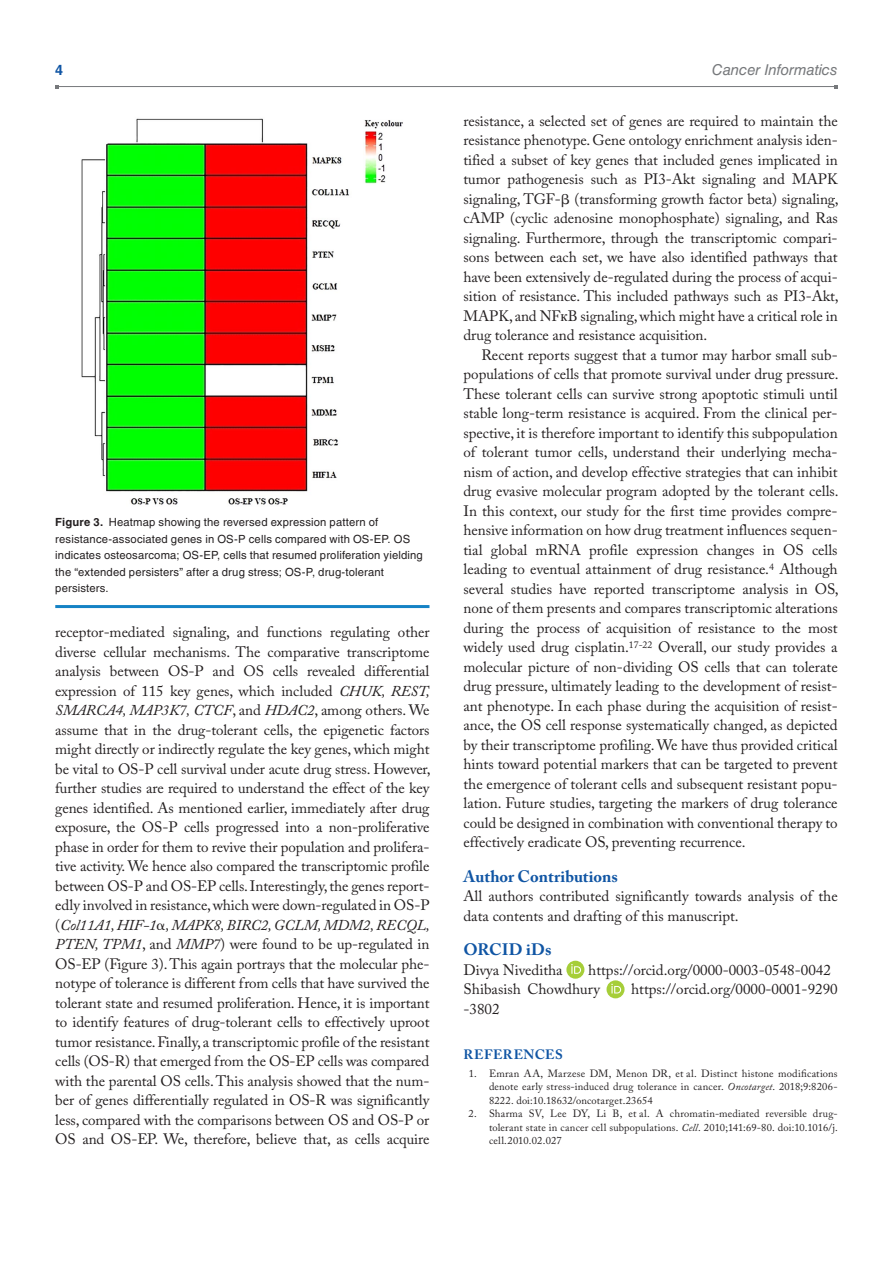
<style>
.page{position:relative;width:893px;height:1263px;background:#fff}
.page>*{position:absolute;margin:0;border:0;box-sizing:border-box;transform-origin:0 0}
.t1{font:700 16.5px "Adobe Caslon Pro";color:#1055a4}
.t2{font:15px/19.5px "Adobe Caslon Pro";color:#231f20;text-align:justify}
.t3{font:italic 15px "Helvetica LT Std";letter-spacing:-.005em;color:#76787b}
.t4{font:700 14.25px "Helvetica LT Std";color:#1055a4}
.t5{font:700 13.5px "Adobe Caslon Pro";letter-spacing:.04em;color:#1055a4}
.t6{font:11.25px/16.5px "Helvetica LT Std";letter-spacing:.015em;color:#231f20}
.t7{font:10.5px/13.5px "Adobe Caslon Pro";letter-spacing:.015em;color:#231f20;text-align:justify}
.s1{font-weight:700}
.s2{font-style:italic}
.s3{font-family:"Doulos SIL"}
</style>
<div class="page">
<hr style="left:57px;top:86px;width:779px;height:1px;background:#76787b">
<div style="left:566px;top:961px;width:18px;height:18px;background:#a6ce39;border-radius:50%"></div>
<svg style="left:571px;top:964px;width:10px;height:10px"></svg>
<svg style="left:606px;top:980px;width:18px;height:18px"></svg>
<svg style="left:611px;top:984px;width:10px;height:9px"></svg>
<hr style="left:55px;top:605px;width:374px;height:3px;background:#1582c5">
<img style="left:81px;top:118px;width:322px;height:387px">
<p class="t4" style="left:55px;top:61px;width:9px">4</p>
<p class="t3" style="left:712px;top:61px;width:127px">Cancer Informatics</p>
<p class="t6" style="left:55px;top:514px;width:369px"><span class="s1">Figure 3.</span> Heatmap showing the reversed expression pattern of resistance-associated genes in OS-P cells compared with OS-EP. OS indicates osteosarcoma; OS-EP, cells that resumed proliferation yielding the “extended persisters” after a drug stress; OS-P, drug-tolerant persisters.</p>
<p class="t2" style="left:55px;top:622px;width:377px">receptor-mediated signaling, and functions regulating other diverse cellular mechanisms. The comparative transcriptome analysis between OS-P and OS cells revealed differential expression of 115 key genes, which included <span class="s2">CHUK, REST, SMARCA4, MAP3K7, CTCF</span>, and <span class="s2">HDAC2</span>, among others. We assume that in the drug-tolerant cells, the epigenetic factors might directly or indirectly regulate the key genes, which might be vital to OS-P cell survival under acute drug stress. However, further studies are required to understand the effect of the key genes identified. As mentioned earlier, immediately after drug exposure, the OS-P cells progressed into a non-proliferative phase in order for them to revive their population and prolifera&shy;tive activity. We hence also compared the transcriptomic profile between OS-P and OS-EP cells. Interestingly, the genes report&shy;edly involved in resistance, which were down-regulated in OS-P (<span class="s2">Col11A1, HIF-1 , MAPK8, BIRC2, GCLM, MDM2, RECQL, PTEN, TPM1</span>, and <span class="s2">MMP7</span>) were found to be up-regulated in OS-EP (Figure 3). This again portrays that the molecular phe&shy;notype of tolerance is different from cells that have survived the tolerant state and resumed proliferation. Hence, it is important to identify features of drug-tolerant cells to effectively uproot tumor resistance. Finally, a transcriptomic profile of the resistant cells (OS-R) that emerged from the OS-EP cells was compared with the parental OS cells. This analysis showed that the num&shy;ber of genes differentially regulated in OS-R was significantly less, compared with the comparisons between OS and OS-P or OS and OS-EP. We, therefore, believe that, as cells acquire</p>
<p class="t2" style="left:463px;top:111px;width:377px">resistance, a selected set of genes are required to maintain the resistance phenotype. Gene ontology enrichment analysis iden&shy;tified a subset of key genes that included genes implicated in tumor pathogenesis such as PI3-Akt signaling and MAPK signaling, TGF- (transforming growth factor beta) signaling, cAMP (cyclic adenosine monophosphate) signaling, and Ras signaling. Furthermore, through the transcriptomic compari&shy;sons between each set, we have also identified pathways that have been extensively de-regulated during the process of acqui&shy;sition of resistance. This included pathways such as PI3-Akt, MAPK, and NF<span class="s3">ĸ</span>B signaling, which might have a critical role in drug tolerance and resistance acquisition.</p>
<p class="t2" style="left:463px;top:345px;width:377px;text-indent:18px">Recent reports suggest that a tumor may harbor small sub&shy;populations of cells that promote survival under drug pressure.<br>These tolerant cells can survive strong apoptotic stimuli until stable long-term resistance is acquired. From the clinical per&shy;spective, it is therefore important to identify this subpopulation of tolerant tumor cells, understand their underlying mecha&shy;nism of action, and develop effective strategies that can inhibit drug evasive molecular program adopted by the tolerant cells.<br>In this context, our study for the first time provides compre&shy;hensive information on how drug treatment influences sequen&shy;tial global mRNA profile expression changes in OS cells leading to eventual attainment of drug resistance.<sup>4</sup> Although several studies have reported transcriptome analysis in OS, none of them presents and compares transcriptomic alterations during the process of acquisition of resistance to the most widely used drug cisplatin.<sup>17-22</sup> Overall, our study provides a molecular picture of non-dividing OS cells that can tolerate drug pressure, ultimately leading to the development of resist&shy;ant phenotype. In each phase during the acquisition of resist&shy;ance, the OS cell response systematically changed, as depicted by their transcriptome profiling. We have thus provided critical hints toward potential markers that can be targeted to prevent the emergence of tolerant cells and subsequent resistant popu&shy;lation. Future studies, targeting the markers of drug tolerance could be designed in combination with conventional therapy to effectively eradicate OS, preventing recurrence.</p>
<p class="t1" style="left:463px;top:866px;width:156px">Author Contributions</p>
<p class="t2" style="left:463px;top:886px;width:376px">All authors contributed significantly towards analysis of the data contents and drafting of this manuscript.</p>
<p class="t1" style="left:463px;top:940px;width:90px">ORCID iDs</p>
<p class="t2" style="left:463px;top:960px;width:101px">Divya Niveditha</p>
<p class="t2" style="left:463px;top:960px;width:369px;text-indent:125px">https://orcid.org/0000-0003-0548-0042<br>Shibasish Chowdhury</p>
<p class="t2" style="left:631px;top:979px;width:208px">https://orcid.org/0000-0001-9290</p>
<p class="t2" style="left:463px;top:999px;width:38px">-3802</p>
<p class="t5" style="left:463px;top:1046px;width:101px">References</p>
<p class="t7" style="left:489px;top:1066px;width:350px;text-indent:-20px">1. Emran AA, Marzese DM, Menon DR, et al. Distinct histone modifications denote early stress-induced drug tolerance in cancer. <span class="s2">Oncotarget</span>. 2018;9:8206- 8222. doi:10.18632/oncotarget.23654</p>
<p class="t7" style="left:489px;top:1107px;width:350px;text-indent:-21px">2. Sharma SV, Lee DY, Li B, et al. A chromatin-mediated reversible drug&shy;tolerant state in cancer cell subpopulations. <span class="s2">Cell</span>. 2010;141:69-80. doi:10.1016/j. cell.2010.02.027</p>
</div>
